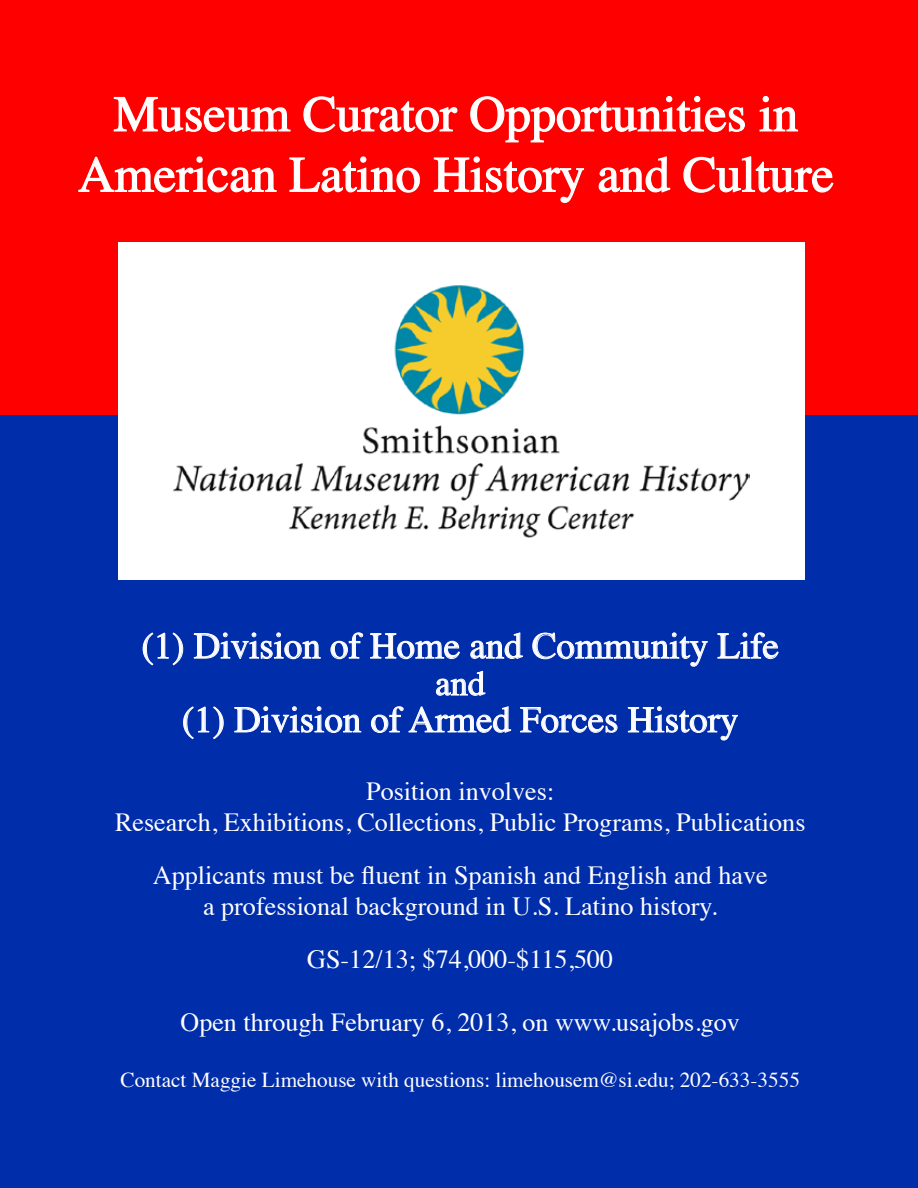
<style>
.page{position:relative;width:918px;height:1188px;background:#fff}
.page>*{position:absolute;margin:0;border:0;box-sizing:border-box;transform-origin:0 0}
.t1{font:50.4px/60.4px "Times";color:#fff;text-align:center}
.t2{font:36.9px "Times";color:#fff}
.t3{font:34.65px "Times";color:#fff}
.t4{font:26.1px/31.3px "Times";color:#fff;text-align:center}
.t5{font:21.15px "Times";color:#fff}
</style>
<div class="page">
<div style="left:0;top:0;width:918px;height:443px;background:#f00"></div>
<div style="left:0;top:416px;width:918px;height:772px;background:#002daa"></div>
<svg style="left:142px;top:632px;width:41px;height:34px"></svg>
<svg style="left:194px;top:632px;width:127px;height:27px"></svg>
<svg style="left:330px;top:632px;width:34px;height:27px"></svg>
<svg style="left:370px;top:633px;width:90px;height:26px"></svg>
<svg style="left:470px;top:632px;width:53px;height:27px"></svg>
<svg style="left:532px;top:632px;width:176px;height:35px"></svg>
<svg style="left:717px;top:632px;width:62px;height:27px"></svg>
<svg style="left:436px;top:671px;width:50px;height:25px"></svg>
<svg style="left:183px;top:706px;width:41px;height:34px"></svg>
<svg style="left:234px;top:706px;width:128px;height:27px"></svg>
<svg style="left:371px;top:706px;width:140px;height:27px"></svg>
<svg style="left:520px;top:707px;width:98px;height:26px"></svg>
<svg style="left:628px;top:706px;width:110px;height:35px"></svg>
<div style="left:118px;top:243px;width:686px;height:337px;background:#fff"></div>
<img style="left:173px;top:285px;width:577px;height:253px">
<svg style="left:113px;top:96px;width:178px;height:37px"></svg>
<svg style="left:303px;top:96px;width:155px;height:37px"></svg>
<svg style="left:470px;top:95px;width:275px;height:48px"></svg>
<svg style="left:759px;top:95px;width:40px;height:37px"></svg>
<svg style="left:78px;top:156px;width:199px;height:37px"></svg>
<svg style="left:289px;top:156px;width:131px;height:37px"></svg>
<svg style="left:433px;top:156px;width:152px;height:47px"></svg>
<svg style="left:598px;top:156px;width:73px;height:37px"></svg>
<svg style="left:683px;top:156px;width:151px;height:37px"></svg>
<h1 class="t1" style="left:78px;top:79px;width:757px">Museum Curator Opportunities in<br>American Latino History and Culture</h1>
<h2 class="t2" style="left:141px;top:611px;width:639px">(1) Division of Home and Community Life</h2>
<h3 class="t3" style="left:435px;top:651px;width:52px">and</h3>
<h2 class="t2" style="left:182px;top:685px;width:558px">(1) Division of Armed Forces History</h2>
<p class="t4" style="left:115px;top:773px;width:692px">Position involves:<br>Research, Exhibitions, Collections, Public Programs, Publications</p>
<p class="t4" style="left:153px;top:857px;width:616px">Applicants must be fluent in Spanish and English and have a professional background in U.S. Latino history.</p>
<p class="t4" style="left:307px;top:942px;width:308px">GS-12/13; $74,000-$115,500</p>
<p class="t4" style="left:181px;top:1004px;width:561px">Open through February 6, 2013, on www.usajobs.gov</p>
<p class="t5" style="left:121px;top:1060px;width:681px">Contact Maggie Limehouse with questions: limehousem@si.edu; 202-633-3555</p>
</div>
